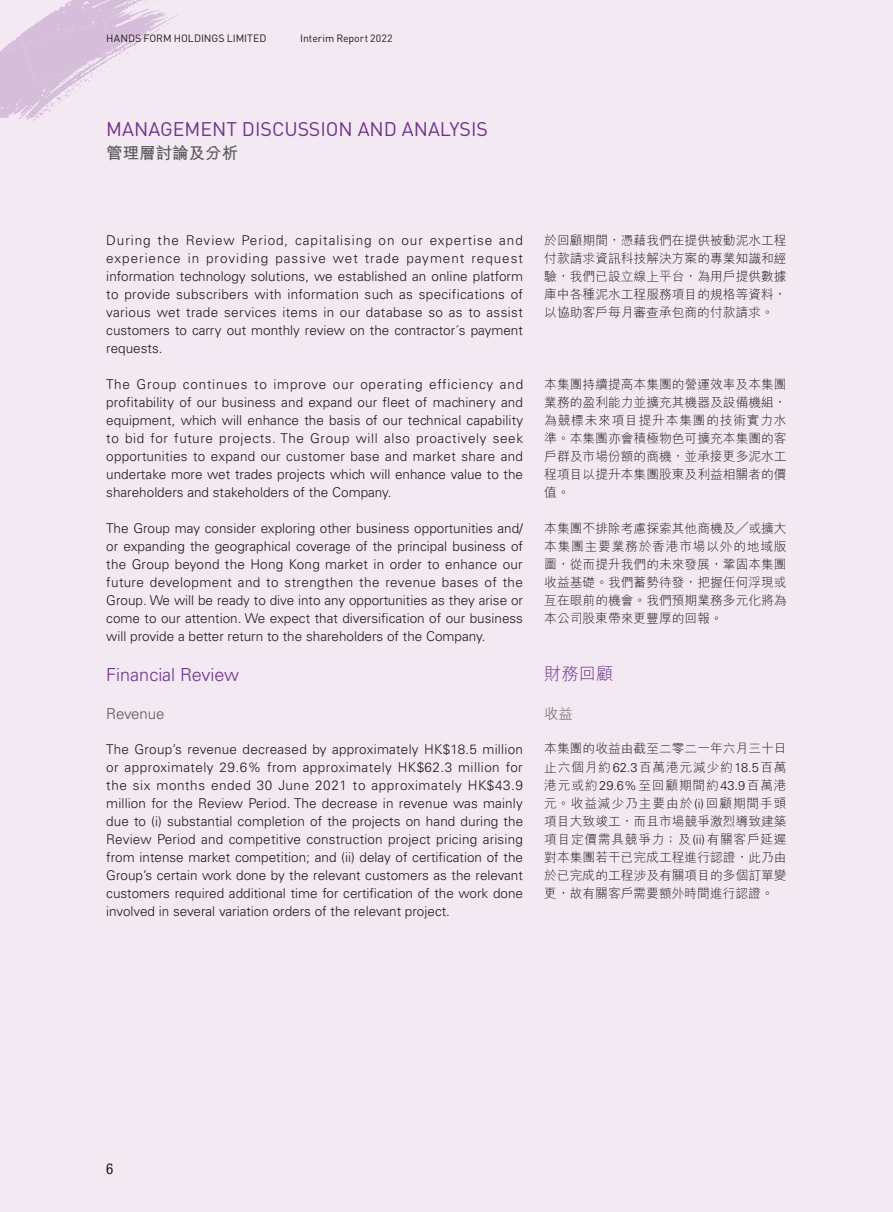
<style>
.page{position:relative;width:893px;height:1212px;background:#f3e9f3}
.page>*{position:absolute;margin:0;border:0;box-sizing:border-box;transform-origin:0 0}
.t1{font:19.5px "DIN";color:#6e328a}
.t2{font:300 18px "Univers LT Std";color:#6e328a}
.t3{font:300 17.25px "M Hei HK";color:#6e328a}
.t4{font:700 16.5px "M Hei HK";color:#595857}
.t5{font:300 15px "Univers LT Std";letter-spacing:-.01em;color:#595857}
.t6{font:condensed 15px "Helvetica Neue LT Std";color:#231916}
.t7{font:300 14.25px "M Hei HK";color:#595857}
.t8{font:300 13.5px/18px "Univers LT Std";color:#231916;text-align:justify}
.t9{font:300 12.75px/18px "M Hei HK";color:#231916;text-align:justify}
.t10{font:10.5px "DIN Pro";letter-spacing:-.005em;color:#231916}
.s1{font-family:"Univers LT Std"}
</style>
<div class="page">
<svg style="left:0;top:0;width:177px;height:121px"></svg>
<p class="t10" style="left:106px;top:31px;width:162px">HANDS FORM HOLDINGS LIMITED</p>
<p class="t10" style="left:300px;top:31px;width:94px">Interim Report 2022</p>
<h1 class="t1" style="left:106px;top:117px;width:383px">MANAGEMENT DISCUSSION AND ANALYSIS</h1>
<p class="t4" style="left:106px;top:141px;width:133px">管理層討論及分析</p>
<p class="t8" style="left:106px;top:231px;width:418px">During the Review Period, capitalising on our expertise and experience in providing passive wet trade payment request information technology solutions, we established an online platform to provide subscribers with information such as specifications of various wet trade services items in our database so as to assist customers to carry out monthly review on the contractor´s payment requests.</p>
<p class="t8" style="left:106px;top:375px;width:418px">The Group continues to improve our operating efficiency and profitability of our business and expand our fleet of machinery and equipment, which will enhance the basis of our technical capability to bid for future projects. The Group will also proactively seek opportunities to expand our customer base and market share and undertake more wet trades projects which will enhance value to the shareholders and stakeholders of the Company.</p>
<p class="t8" style="left:106px;top:519px;width:418px">The Group may consider exploring other business opportunities and/ or expanding the geographical coverage of the principal business of the Group beyond the Hong Kong market in order to enhance our future development and to strengthen the revenue bases of the Group. We will be ready to dive into any opportunities as they arise or come to our attention. We expect that diversification of our business will provide a better return to the shareholders of the Company.</p>
<h2 class="t2" style="left:106px;top:664px;width:134px">Financial Review</h2>
<p class="t5" style="left:106px;top:705px;width:60px">Revenue</p>
<p class="t8" style="left:106px;top:740px;width:418px">The Group’s revenue decreased by approximately HK$18.5 million or approximately 29.6% from approximately HK$62.3 million for the six months ended 30 June 2021 to approximately HK$43.9 million for the Review Period. The decrease in revenue was mainly due to (i) substantial completion of the projects on hand during the Review Period and competitive construction project pricing arising from intense market competition; and (ii) delay of certification of the Group’s certain work done by the relevant customers as the relevant customers required additional time for certification of the work done involved in several variation orders of the relevant project.</p>
<p class="t9" style="left:544px;top:231px;width:244px">於回顧期間，憑藉我們在提供被動泥水工程付款請求資訊科技解決方案的專業知識和經驗，我們已設立線上平台，為用戶提供數據庫中各種泥水工程服務項目的規格等資料，以協助客戶每月審查承包商的付款請求。</p>
<p class="t9" style="left:544px;top:375px;width:244px">本集團持續提高本集團的營運效率及本集團業務的盈利能力並擴充其機器及設備機組，為競標未來項目提升本集團的技術實力水準。本集團亦會積極物色可擴充本集團的客戶群及市場份額的商機，並承接更多泥水工程項目以提升本集團股東及利益相關者的價值。</p>
<p class="t9" style="left:544px;top:519px;width:244px">本集團不排除考慮探索其他商機及╱或擴大本集團主要業務於香港市場以外的地域版圖，從而提升我們的未來發展，鞏固本集團收益基礎。我們蓄勢待發，把握任何浮現或亙在眼前的機會。我們預期業務多元化將為本公司股東帶來更豐厚的回報。</p>
<p class="t3" style="left:544px;top:665px;width:70px">財務回顧</p>
<p class="t7" style="left:544px;top:706px;width:30px">收益</p>
<p class="t9" style="left:544px;top:740px;width:244px">本集團的收益由截至二零二一年六月三十日止六個月約<span class="s1">62.3</span>百萬港元減少約<span class="s1">18.5</span>百萬港元或約<span class="s1">29.6%</span>至回顧期間約<span class="s1">43.9</span>百萬港元。收益減少乃主要由於<span class="s1">(i)</span>回顧期間手頭項目大致竣工，而且市場競爭激烈導致建築項目定價需具競爭力；及<span class="s1">(ii)</span>有關客戶延遲對本集團若干已完成工程進行認證，此乃由於已完成的工程涉及有關項目的多個訂單變更，故有關客戶需要額外時間進行認證。</p>
<p class="t6" style="left:106px;top:1160px;width:9px">6</p>
</div>
